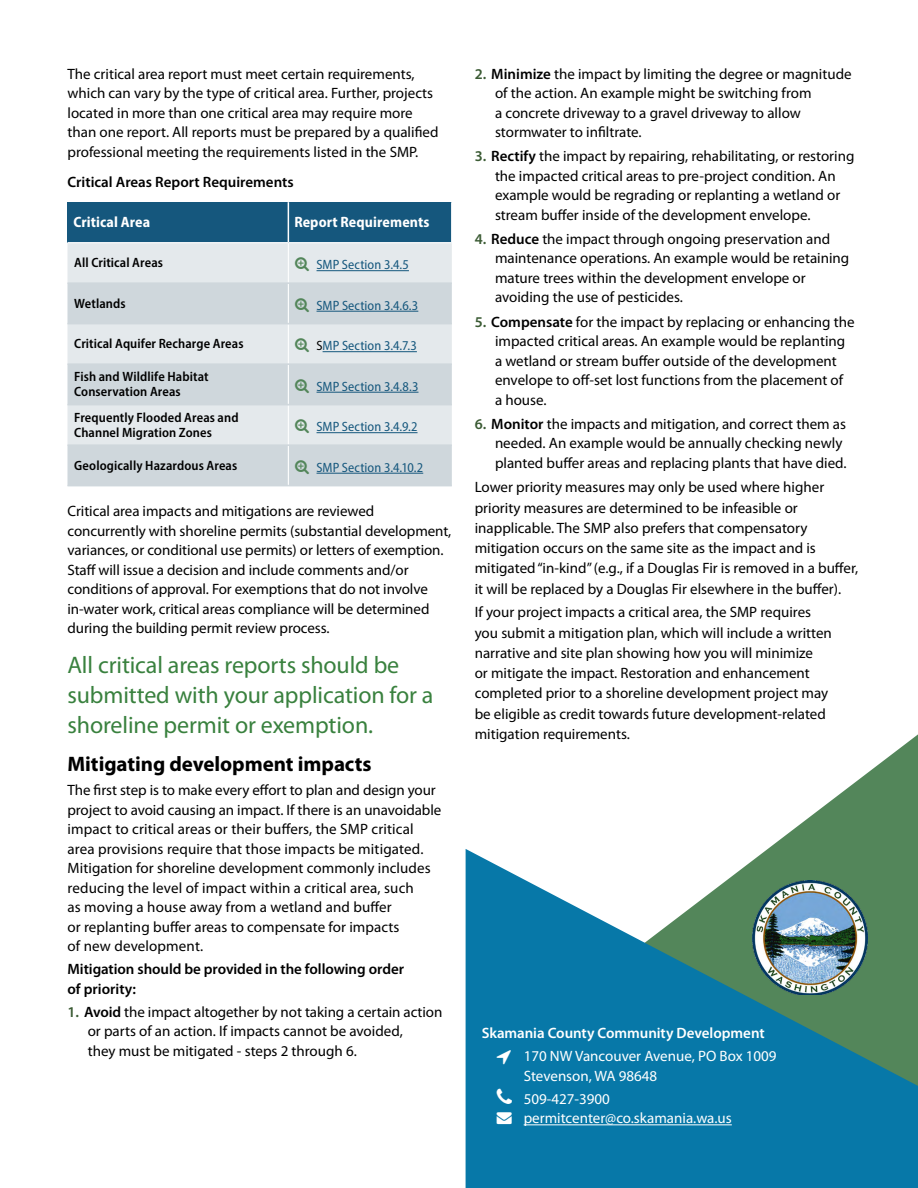
<style>
.page{position:relative;width:918px;height:1188px;background:#fff}
.page>*{position:absolute;margin:0;border:0;box-sizing:border-box;transform-origin:0 0}
.callout2{font:24px/30px "Myriad Pro";letter-spacing:-.005em;color:#39813e}
.Heading_2{font:700 21px "Myriad Pro";letter-spacing:-.005em;color:#000}
.Body_Text_10_13{font:15px/19.5px "Myriad Pro";color:#000}
.Body_Text_10_13-2{font:15px/19.5px "Myriad Pro";color:#fff}
.Body_Text_10_13-3{font:600 15px/19.5px "Myriad Pro";letter-spacing:-.005em;color:#000}
.Body_Text_10_13-4{font:600 15px "Myriad Pro";letter-spacing:-.005em;color:#fff}
.Table_caption{font:600 15px "Myriad Pro";color:#000}
.Table_Header_10_11{font:700 semi-condensed 15px "Myriad Pro";letter-spacing:.005em;color:#fff}
.Table_Text_9_9{font:600 semi-condensed 13.5px/15px "Myriad Pro";letter-spacing:.005em;color:#000}
.Table_Text_9_9-2{font:semi-condensed 13.5px "Myriad Pro";letter-spacing:.005em;color:#15577d}
.s1{color:#000}
.s2{font-weight:600;color:#3b5b34}
.s3{font-weight:600}
</style>
<div class="page">
<svg style="left:768px;top:734px;width:150px;height:115px"></svg>
<div style="left:68px;top:202px;width:220px;height:41px;background:#15577d"></div>
<div style="left:288px;top:202px;width:164px;height:41px;background:#15577d"></div>
<div style="left:68px;top:243px;width:384px;height:39px;background:#e4e9ec"></div>
<svg style="left:68px;top:284px;width:384px;height:201px;background:#d6dde2"></svg>
<hr style="left:288px;top:243px;width:1px;height:39px;background:#fff">
<hr style="left:288px;top:284px;width:1px;height:39px;background:#fff">
<hr style="left:288px;top:324px;width:1px;height:39px;background:#fff">
<hr style="left:288px;top:365px;width:1px;height:39px;background:#fff">
<hr style="left:288px;top:405px;width:1px;height:39px;background:#fff">
<hr style="left:288px;top:446px;width:1px;height:39px;background:#fff">
<hr style="left:288px;top:202px;width:1px;height:40px;background:#fff">
<hr style="left:451px;top:202px;width:2px;height:40px;background:#fff">
<hr style="left:68px;top:282px;width:220px;height:2px;background:#cfd7dc">
<hr style="left:288px;top:282px;width:164px;height:2px;background:#cfd7dc">
<hr style="left:68px;top:323px;width:220px;height:1px;background:#cfd7dc">
<hr style="left:68px;top:363px;width:220px;height:2px;background:#cfd7dc">
<hr style="left:68px;top:404px;width:220px;height:1px;background:#cfd7dc">
<hr style="left:68px;top:444px;width:220px;height:2px;background:#cfd7dc">
<hr style="left:68px;top:485px;width:220px;height:1px;background:#cfd7dc">
<hr style="left:288px;top:323px;width:164px;height:1px;background:#cfd7dc">
<hr style="left:288px;top:363px;width:164px;height:2px;background:#cfd7dc">
<hr style="left:288px;top:404px;width:164px;height:1px;background:#cfd7dc">
<hr style="left:288px;top:444px;width:164px;height:2px;background:#cfd7dc">
<hr style="left:288px;top:485px;width:164px;height:1px;background:#cfd7dc">
<hr style="left:68px;top:242px;width:220px;height:1px;background:#fff">
<hr style="left:288px;top:242px;width:165px;height:1px;background:#fff">
<hr style="left:317px;top:270px;width:92px;height:1px;background:#15577d">
<hr style="left:317px;top:311px;width:101px;height:1px;background:#15577d">
<hr style="left:323px;top:351px;width:94px;height:1px;background:#15577d">
<hr style="left:317px;top:392px;width:102px;height:1px;background:#15577d">
<hr style="left:317px;top:432px;width:101px;height:1px;background:#15577d">
<hr style="left:317px;top:473px;width:106px;height:1px;background:#15577d">
<svg style="left:466px;top:849px;width:452px;height:339px;background:#2e88a2"></svg>
<img style="left:752px;top:880px;width:116px;height:114px">
<hr style="left:524px;top:1124px;width:208px;height:1px;background:#fff">
<svg style="left:295px;top:257px;width:14px;height:14px"></svg>
<svg style="left:295px;top:298px;width:14px;height:14px"></svg>
<svg style="left:295px;top:338px;width:14px;height:14px"></svg>
<svg style="left:295px;top:379px;width:14px;height:14px"></svg>
<svg style="left:295px;top:419px;width:14px;height:14px"></svg>
<svg style="left:295px;top:460px;width:14px;height:14px"></svg>
<svg style="left:497px;top:1050px;width:14px;height:14px"></svg>
<svg style="left:497px;top:1088px;width:15px;height:16px"></svg>
<p class="Body_Text_10_13" style="left:68px;top:64px;width:373px">The critical area report must meet certain requirements, which can vary by the type of critical area. Further, projects located in more than one critical area may require more than one report. All reports must be prepared by a qualified professional meeting the requirements listed in the SMP.</p>
<p class="Table_caption" style="left:68px;top:172px;width:228px">Critical Areas Report Requirements</p>
<p class="Table_Header_10_11" style="left:74px;top:213px;width:78px">Critical Area</p>
<p class="Table_Header_10_11" style="left:294px;top:213px;width:137px">Report Requirements</p>
<p class="Table_Text_9_9" style="left:74px;top:255px;width:90px">All Critical Areas</p>
<p class="Table_Text_9_9-2" style="left:317px;top:257px;width:94px">SMP Section 3.4.5</p>
<p class="Table_Text_9_9" style="left:74px;top:296px;width:53px">Wetlands</p>
<p class="Table_Text_9_9-2" style="left:317px;top:297px;width:103px">SMP Section 3.4.6.3</p>
<p class="Table_Text_9_9" style="left:74px;top:336px;width:171px">Critical Aquifer Recharge Areas</p>
<p class="Table_Text_9_9-2" style="left:317px;top:338px;width:102px"><span class="s1">S</span>MP Section 3.4.7.3</p>
<p class="Table_Text_9_9" style="left:74px;top:369px;width:136px">Fish and Wildlife Habitat<br>Conservation Areas</p>
<p class="Table_Text_9_9-2" style="left:317px;top:378px;width:103px">SMP Section 3.4.8.3</p>
<p class="Table_Text_9_9" style="left:74px;top:410px;width:166px">Frequently Flooded Areas and<br>Channel Migration Zones</p>
<p class="Table_Text_9_9-2" style="left:317px;top:419px;width:103px">SMP Section 3.4.9.2</p>
<p class="Table_Text_9_9" style="left:74px;top:458px;width:165px">Geologically Hazardous Areas</p>
<p class="Table_Text_9_9-2" style="left:317px;top:459px;width:108px">SMP Section 3.4.10.2</p>
<p class="Body_Text_10_13" style="left:68px;top:501px;width:385px">Critical area impacts and mitigations are reviewed concurrently with shoreline permits (substantial development, variances, or conditional use permits) or letters of exemption.<br>Staff will issue a decision and include comments and/or conditions of approval. For exemptions that do not involve in-water work, critical areas compliance will be determined during the building permit review process.</p>
<p class="callout2" style="left:68px;top:650px;width:368px">All critical areas reports should be submitted with your application for a shoreline permit or exemption.</p>
<p class="Heading_2" style="left:68px;top:750px;width:306px">Mitigating development impacts</p>
<p class="Body_Text_10_13" style="left:68px;top:780px;width:375px">The first step is to make every effort to plan and design your project to avoid causing an impact. If there is an unavoidable impact to critical areas or their buffers, the SMP critical area provisions require that those impacts be mitigated.<br>Mitigation for shoreline development commonly includes reducing the level of impact within a critical area, such<br>as moving a house away from a wetland and buffer<br>or replanting buffer areas to compensate for impacts<br>of new development.</p>
<p class="Body_Text_10_13-3" style="left:68px;top:959px;width:338px">Mitigation should be provided in the following order of priority:</p>
<p class="Body_Text_10_13" style="left:88px;top:1002px;width:356px;text-indent:-20px"><span class="s2">1.</span> <span class="s3">Avoid</span> the impact altogether by not taking a certain action or parts of an action. If impacts cannot be avoided,<br>they must be mitigated - steps 2 through 6.</p>
<p class="Body_Text_10_13" style="left:495px;top:64px;width:358px;text-indent:-20px"><span class="s2">2.</span> <span class="s3">Minimize</span> the impact by limiting the degree or magnitude of the action. An example might be switching from<br>a concrete driveway to a gravel driveway to allow stormwater to infiltrate.</p>
<p class="Body_Text_10_13" style="left:495px;top:146px;width:361px;text-indent:-20px"><span class="s2">3.</span> <span class="s3">Rectify</span> the impact by repairing, rehabilitating, or restoring the impacted critical areas to pre-project condition. An example would be regrading or replanting a wetland or stream buffer inside of the development envelope.</p>
<p class="Body_Text_10_13" style="left:495px;top:229px;width:356px;text-indent:-20px"><span class="s2">4.</span> <span class="s3">Reduce</span> the impact through ongoing preservation and maintenance operations. An example would be retaining mature trees within the development envelope or avoiding the use of pesticides.</p>
<p class="Body_Text_10_13" style="left:495px;top:312px;width:361px;text-indent:-20px"><span class="s2">5.</span> <span class="s3">Compensate</span> for the impact by replacing or enhancing the impacted critical areas. An example would be replanting a wetland or stream buffer outside of the development envelope to off-set lost functions from the placement of<br>a house.</p>
<p class="Body_Text_10_13" style="left:495px;top:414px;width:353px;text-indent:-20px"><span class="s2">6.</span> <span class="s3">Monitor</span> the impacts and mitigation, and correct them as needed. An example would be annually checking newly planted buffer areas and replacing plants that have died.</p>
<p class="Body_Text_10_13" style="left:475px;top:477px;width:385px;line-height:20.2px">Lower priority measures may only be used where higher priority measures are determined to be infeasible or inapplicable. The SMP also prefers that compensatory mitigation occurs on the same site as the impact and is mitigated “in-kind” (e.g., if a Douglas Fir is removed in a buffer, it will be replaced by a Douglas Fir elsewhere in the buffer).</p>
<p class="Body_Text_10_13" style="left:475px;top:602px;width:359px;line-height:20.2px">If your project impacts a critical area, the SMP requires you submit a mitigation plan, which will include a written narrative and site plan showing how you will minimize<br>or mitigate the impact. Restoration and enhancement completed prior to a shoreline development project may be eligible as credit towards future development-related mitigation requirements.</p>
<p class="Body_Text_10_13-4" style="left:482px;top:1024px;width:285px">Skamania County Community Development</p>
<p class="Body_Text_10_13-2" style="left:524px;top:1046px;width:254px">170 NW Vancouver Avenue, PO Box 1009<br>Stevenson, WA 98648</p>
<p class="Body_Text_10_13-2" style="left:524px;top:1089px;width:88px">509-427-3900</p>
<p class="Body_Text_10_13-2" style="left:497px;top:1108px;width:237px">→ permitcenter@co.skamania.wa.us</p>
</div>
